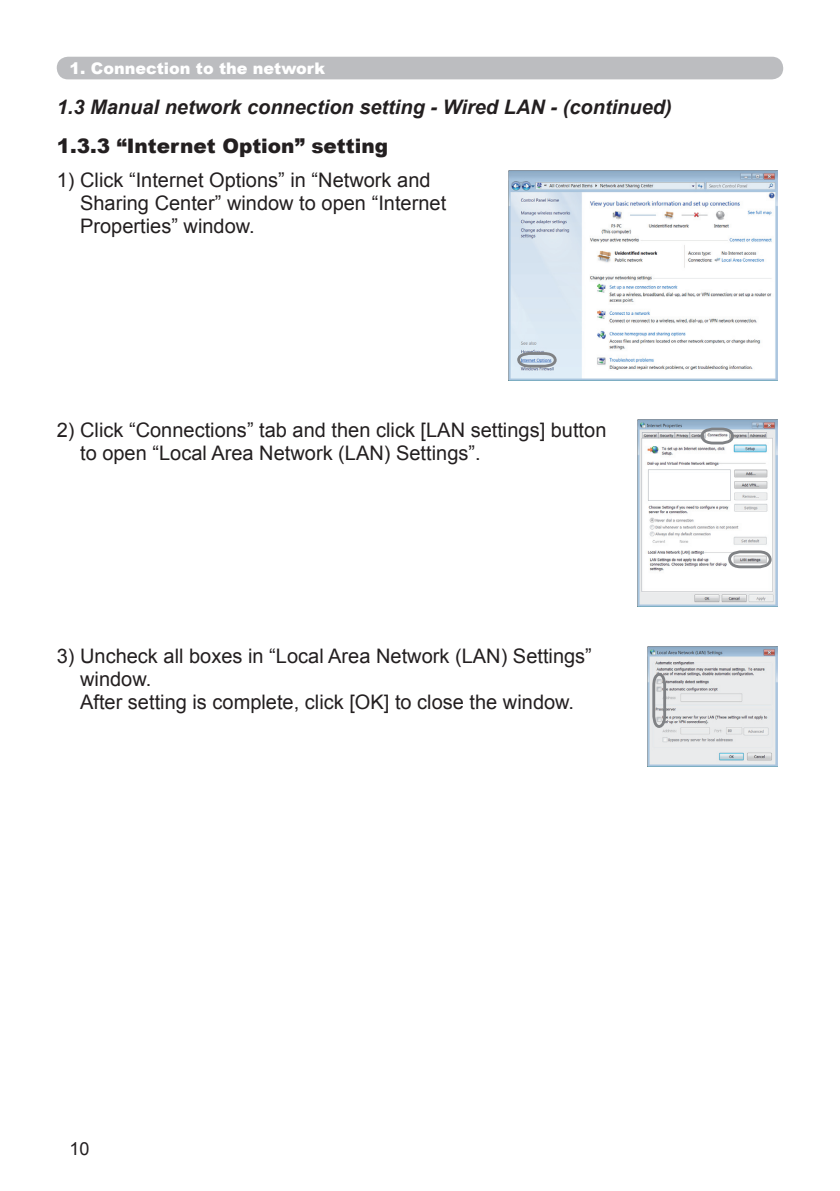
<style>
.page{position:relative;width:840px;height:1191px;background:#fff}
.page>*{position:absolute;margin:0;border:0;box-sizing:border-box;transform-origin:0 0}
.t1{font:20px/23px "Arial";color:#231f20}
.t2{font:italic 700 20px "Arial";color:#231f20}
.t3{font:900 20px "Arial";color:#231f20}
.t4{font:18px "Arial";color:#231f20}
.t5{font:900 16px "Arial";color:#fff}
</style>
<div class="page">
<div style="left:57px;top:57px;width:725px;height:22px;background:#bcbdc0;border-radius:11px"></div>
<img style="left:637px;top:420px;width:140px;height:187px">
<svg style="left:698px;top:426px;width:37px;height:20px"></svg>
<svg style="left:726px;top:549px;width:46px;height:20px"></svg>
<img style="left:508px;top:170px;width:269px;height:210px">
<svg style="left:515px;top:351px;width:42px;height:18px"></svg>
<img style="left:647px;top:646px;width:130px;height:120px">
<svg style="left:650px;top:671px;width:17px;height:58px"></svg>
<p class="t5" style="left:70px;top:57px;width:257px">1. Connection to the network</p>
<p class="t2" style="left:57px;top:94px;width:616px">1.3 Manual network connection setting - Wired LAN - (continued)</p>
<p class="t3" style="left:57px;top:132px;width:332px">1.3.3 “Internet Option” setting</p>
<p class="t1" style="left:80px;top:169px;width:367px;text-indent:-23px">1) Click “Internet Options” in “Network and<br>Sharing Center” window to open “Internet<br>Properties” window.</p>
<p class="t1" style="left:80px;top:418px;width:527px;text-indent:-23px">2) Click “Connections” tab and then click [LAN settings] button to open “Local Area Network (LAN) Settings”.</p>
<p class="t1" style="left:80px;top:645px;width:513px;text-indent:-23px">3) Uncheck all boxes in “Local Area Network (LAN) Settings” window.<br>After setting is complete, click [OK] to close the window.</p>
<p class="t4" style="left:69px;top:1137px;width:22px">10</p>
</div>
